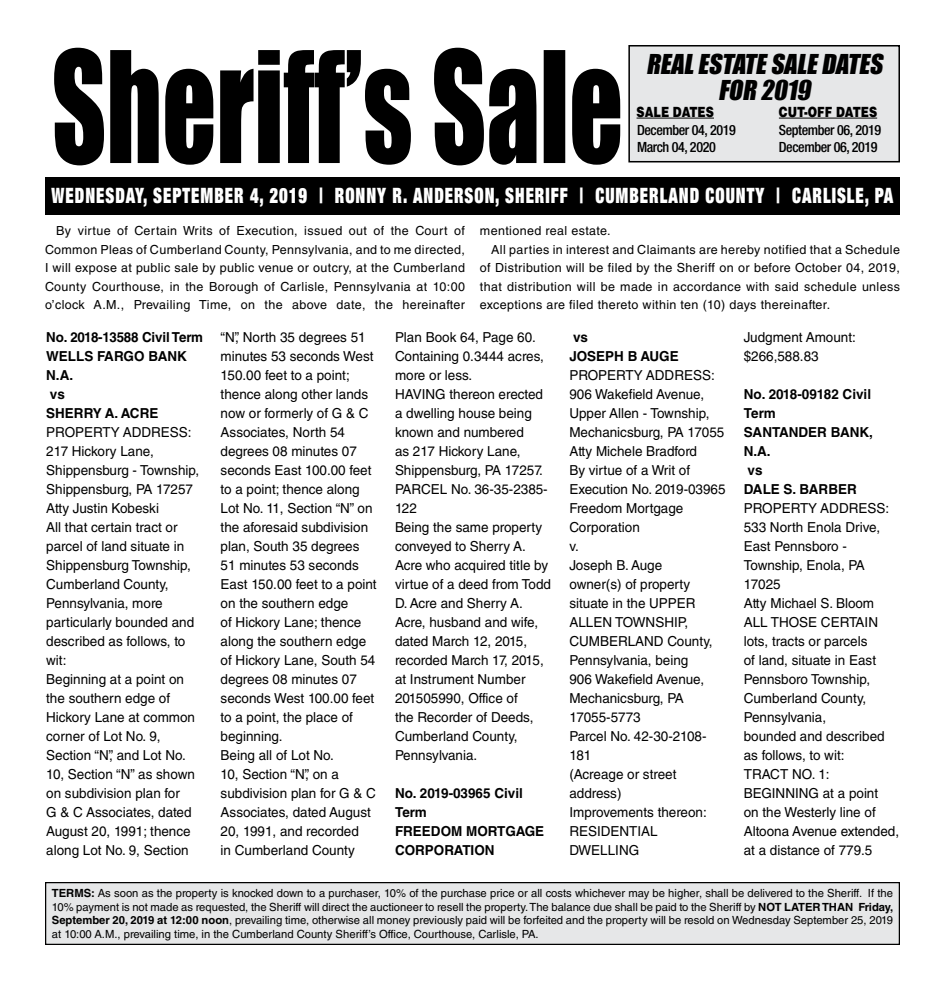
<style>
.page{position:relative;width:945px;height:990px;background:#fff}
.page>*{position:absolute;margin:0;border:0;box-sizing:border-box;transform-origin:0 0}
.t1{font:italic 25.12px/26.2px "Impact";color:#000;text-align:center}
.t2{font:900 condensed 21.25px "Helvetica Neue LT Std";letter-spacing:.06em;color:#fff;scale:.78 1}
.t3{font:500 condensed 14.12px "Helvetica Neue LT Std";letter-spacing:-.03em;color:#000}
.t4{font:900 14.12px "Helvetica LT Std";color:#000;scale:.8 1}
.t5{font:13.75px/19px "Helvetica LT Std";color:#000}
.t6{font:700 13.75px/19px "Helvetica LT Std";color:#000}
.t7{font:12.5px/18.5px "Helvetica LT Std";letter-spacing:.03em;color:#000;text-align:justify}
.t8{font:11.25px/13.8px "Helvetica LT Std";color:#000;text-align:justify}
.s1{font-weight:700}
</style>
<div class="page">
<div style="left:46px;top:883px;width:853px;height:61px;background:#e6e7e8"></div>
<div style="left:45px;top:882px;width:855px;height:63px;border:1px solid #000"></div>
<svg style="left:54px;top:48px;width:566px;height:117px;fill:#000"></svg>
<div style="left:45px;top:177px;width:855px;height:38px;background:#000"></div>
<div style="left:629px;top:46px;width:270px;height:116px;background:#e6e7e8"></div>
<div style="left:628px;top:45px;width:272px;height:117px;border:2px solid #000"></div>
<hr style="left:637px;top:118px;width:77px;height:1px;background:#000">
<hr style="left:779px;top:118px;width:98px;height:1px;background:#000">
<h1 class="t1" style="left:646px;top:50px;width:244px">REALESTATESALEDATES<br>FOR 2019</h1>
<p class="t4" style="left:637px;top:102px;width:97px">SALE DATES</p>
<p class="t4" style="left:779px;top:102px;width:123px">CUT-OFF DATES</p>
<p class="t3" style="left:637px;top:122px;width:100px">December 04, 2019</p>
<p class="t3" style="left:779px;top:122px;width:104px">September 06, 2019</p>
<p class="t3" style="left:637px;top:138px;width:80px">March 04, 2020</p>
<p class="t3" style="left:779px;top:138px;width:100px">December 06, 2019</p>
<h2 class="t2" style="left:52px;top:182px;width:404px">WEDNESDAY, SEPTEMBER 4, 2019 | RONNY</h2>
<h2 class="t2" style="left:393px;top:182px;width:54px">R. ANDERS</h2>
<h2 class="t2" style="left:475px;top:182px;width:196px">ON, SHERIFF | CUMBER</h2>
<h2 class="t2" style="left:660px;top:182px;width:26px">LAND</h2>
<h2 class="t2" style="left:706px;top:182px;width:52px">COUNTY</h2>
<h2 class="t2" style="left:776px;top:182px;width:152px">| CARLISLE, PA</h2>
<p class="t7" style="left:45px;top:222px;width:422px;text-indent:11px">By virtue of Certain Writs of Execution, issued out of the Court of Common Pleas of Cumberland County, Pennsylvania, and to me directed, I will expose at public sale by public venue or outcry, at the Cumberland County Courthouse, in the Borough of Carlisle, Pennsylvania at 10:00 o’clock A.M., Prevailing Time, on the above date, the hereinafter</p>
<p class="t7" style="left:480px;top:222px;width:132px">mentioned real estate.</p>
<p class="t7" style="left:491px;top:240px;width:410px">All parties in interest and Claimants are hereby notified that a Schedule</p>
<p class="t7" style="left:480px;top:259px;width:421px">of Distribution will be filed by the Sheriff on or before October 04, 2019,</p>
<p class="t7" style="left:480px;top:277px;width:422px">that distribution will be made in accordance with said schedule unless</p>
<p class="t7" style="left:480px;top:296px;width:352px">exceptions are filed thereto within ten (10) days thereinafter.</p>
<p class="t6" style="left:46px;top:327px;width:158px">No. 2018-13588 Civil Term<br>WELLS FARGO BANK<br>N.A.<br>vs<br>SHERRY A. ACRE</p>
<p class="t5" style="left:46px;top:422px;width:155px">PROPERTY ADDRESS:<br>217 Hickory Lane,<br>Shippensburg - Township,<br>Shippensburg, PA 17257<br>Atty Justin Kobeski<br>All that certain tract or parcel of land situate in<br>Shippensburg Township,<br>Cumberland County,<br>Pennsylvania, more particularly bounded and described as follows, to wit:<br>Beginning at a point on the southern edge of<br>Hickory Lane at common corner of Lot No. 9,<br>Section “N”, and Lot No.<br>10, Section “N” as shown on subdivision plan for<br>G &amp; C Associates, dated<br>August 20, 1991; thence along Lot No. 9, Section</p>
<p class="t5" style="left:221px;top:327px;width:158px">“N”, North 35 degrees 51 minutes 53 seconds West<br>150.00 feet to a point; thence along other lands now or formerly of G &amp; C<br>Associates, North 54 degrees 08 minutes 07 seconds East 100.00 feet to a point; thence along<br>Lot No. 11, Section “N” on the aforesaid subdivision plan, South 35 degrees<br>51 minutes 53 seconds<br>East 150.00 feet to a point on the southern edge<br>of Hickory Lane; thence along the southern edge of Hickory Lane, South 54 degrees 08 minutes 07 seconds West 100.00 feet to a point, the place of beginning.<br>Being all of Lot No.<br>10, Section “N”, on a subdivision plan for G &amp; C<br>Associates, dated August<br>20, 1991, and recorded<br>in Cumberland County</p>
<p class="t5" style="left:395px;top:328px;width:158px">Plan Book 64, Page 60.<br>Containing 0.3444 acres, more or less.<br>HAVING thereon erected a dwelling house being known and numbered<br>as 217 Hickory Lane,<br>Shippensburg, PA 17257.<br>PARCEL No. 36-35-2385-<br>122<br>Being the same property conveyed to Sherry A.<br>Acre who acquired title by virtue of a deed from Todd<br>D. Acre and Sherry A.<br>Acre, husband and wife, dated March 12, 2015, recorded March 17, 2015, at Instrument Number<br>201505990, Office of<br>the Recorder of Deeds,<br>Cumberland County,<br>Pennsylvania.</p>
<p class="t6" style="left:395px;top:783px;width:151px">No. 2019-03965 Civil<br>Term<br>FREEDOM MORTGAGE<br>CORPORATION</p>
<p class="t6" style="left:569px;top:327px;width:111px">vs<br>JOSEPH B AUGE</p>
<p class="t5" style="left:569px;top:366px;width:158px">PROPERTY ADDRESS:<br>906 Wakefield Avenue,<br>Upper Allen - Township,<br>Mechanicsburg, PA 17055<br>Atty Michele Bradford<br>By virtue of a Writ of<br>Execution No. 2019-03965<br>Freedom Mortgage<br>Corporation<br>v.<br>Joseph B. Auge<br>owner(s) of property situate in the UPPER<br>ALLEN TOWNSHIP,<br>CUMBERLAND County,<br>Pennsylvania, being<br>906 Wakefield Avenue,<br>Mechanicsburg, PA<br>17055-5773<br>Parcel No. 42-30-2108-<br>181<br>(Acreage or street address)<br>Improvements thereon:<br>RESIDENTIAL<br>DWELLING</p>
<p class="t5" style="left:744px;top:328px;width:114px">Judgment Amount: $266,588.83</p>
<p class="t6" style="left:744px;top:385px;width:131px">No. 2018-09182 Civil<br>Term<br>SANTANDER BANK,<br>N.A.<br>vs<br>DALE S. BARBER</p>
<p class="t5" style="left:744px;top:499px;width:157px">PROPERTY ADDRESS:<br>533 North Enola Drive,<br>East Pennsboro -<br>Township, Enola, PA<br>17025<br>Atty Michael S. Bloom<br>ALL THOSE CERTAIN lots, tracts or parcels<br>of land, situate in East<br>Pennsboro Township,<br>Cumberland County,<br>Pennsylvania,<br>bounded and described as follows, to wit:<br>TRACT NO. 1:<br>BEGINNING at a point<br>on the Westerly line of<br>Altoona Avenue extended, at a distance of 779.5</p>
<p class="t8" style="left:52px;top:886px;width:843px"><span class="s1">TERMS:</span> As soon as the property is knocked down to a purchaser, 10% of the purchase price or all costs whichever may be higher, shall be delivered to the Sheriff. If the 10% payment is not made as requested, the Sheriff will direct the auctioneer to resell the property. The balance due shall be paid to the Sheriff by <span class="s1">NOT LATER THAN Friday, September 20, 2019 at 12:00 noon</span>, prevailing time, otherwise all money previously paid will be forfeited and the property will be resold on Wednesday September 25, 2019 at 10:00 A.M., prevailing time, in the Cumberland County Sheriff’s Office, Courthouse, Carlisle, PA.</p>
</div>
